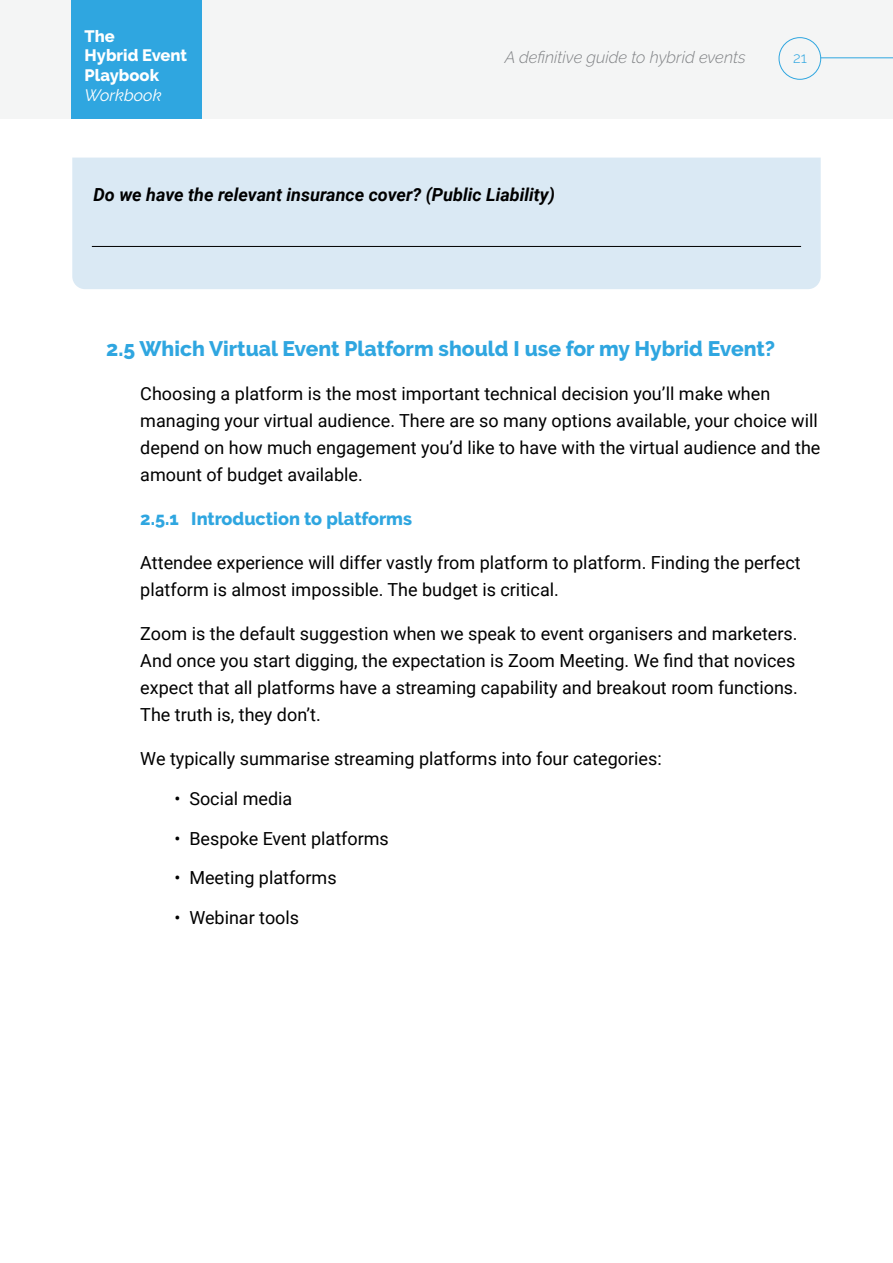
<style>
.page{position:relative;width:893px;height:1263px;background:#fff}
.page>*{position:absolute;margin:0;border:0;box-sizing:border-box;transform-origin:0 0}
.t1{font:800 21px "Raleway";color:#2fa6e0}
.t2{font:18px/27px "Roboto";color:#000}
.t3{font:italic 700 18px "Roboto";color:#000}
.t4{font:800 18px "Raleway";color:#2fa6e0}
.t5{font:italic 300 16.5px "Raleway";color:#808285}
.t6{font:800 16.5px/19.8px "Raleway";color:#fff}
.t7{font:italic 16.5px "Raleway";color:#fff}
.t8{font:300 15px "Raleway";color:#2fa6e0}
</style>
<div class="page">
<div style="left:0;top:0;width:893px;height:119px;background:#f4f5f5"></div>
<div style="left:72px;top:0;width:130px;height:119px;background:#2fa6e0"></div>
<div style="left:779px;top:37px;width:42px;height:43px;border:1px solid #2fa6e0;border-radius:50%"></div>
<hr style="left:821px;top:58px;width:72px;height:1px;background:#2fa6e0">
<div style="left:72px;top:158px;width:749px;height:131px;background:#dae9f4"></div>
<hr style="left:92px;top:246px;width:709px;height:1px;background:#000">
<p class="t6" style="left:85px;top:26px;width:104px">The<br>Hybrid Event<br>Playbook</p>
<p class="t7" style="left:85px;top:86px;width:78px">Workbook</p>
<p class="t5" style="left:505px;top:48px;width:242px">A definitive guide to hybrid events</p>
<p class="t8" style="left:793px;top:48px;width:15px">21</p>
<p class="t3" style="left:94px;top:182px;width:463px">Do we have the relevant insurance cover? (Public Liability)</p>
<p class="t1" style="left:106px;top:337px;width:670px">2.5 Which Virtual Event Platform should I use for my Hybrid Event?</p>
<p class="t2" style="left:140px;top:379px;width:682px">Choosing a platform is the most important technical decision you’ll make when managing your virtual audience. There are so many options available, your choice will depend on how much engagement you’d like to have with the virtual audience and the amount of budget available.</p>
<p class="t4" style="left:140px;top:508px;width:273px">2.5.1 Introduction to platforms</p>
<p class="t2" style="left:140px;top:548px;width:662px">Attendee experience will differ vastly from platform to platform. Finding the perfect platform is almost impossible. The budget is critical.</p>
<p class="t2" style="left:140px;top:619px;width:659px">Zoom is the default suggestion when we speak to event organisers and marketers.<br>And once you start digging, the expectation is Zoom Meeting. We find that novices expect that all platforms have a streaming capability and breakout room functions.<br>The truth is, they don’t.</p>
<p class="t2" style="left:140px;top:744px;width:523px">We typically summarise streaming platforms into four categories:</p>
<p class="t2" style="left:174px;top:784px;width:119px">• Social media</p>
<p class="t2" style="left:174px;top:824px;width:216px">• Bespoke Event platforms</p>
<p class="t2" style="left:174px;top:864px;width:164px">• Meeting platforms</p>
<p class="t2" style="left:174px;top:904px;width:126px">• Webinar tools</p>
</div>
